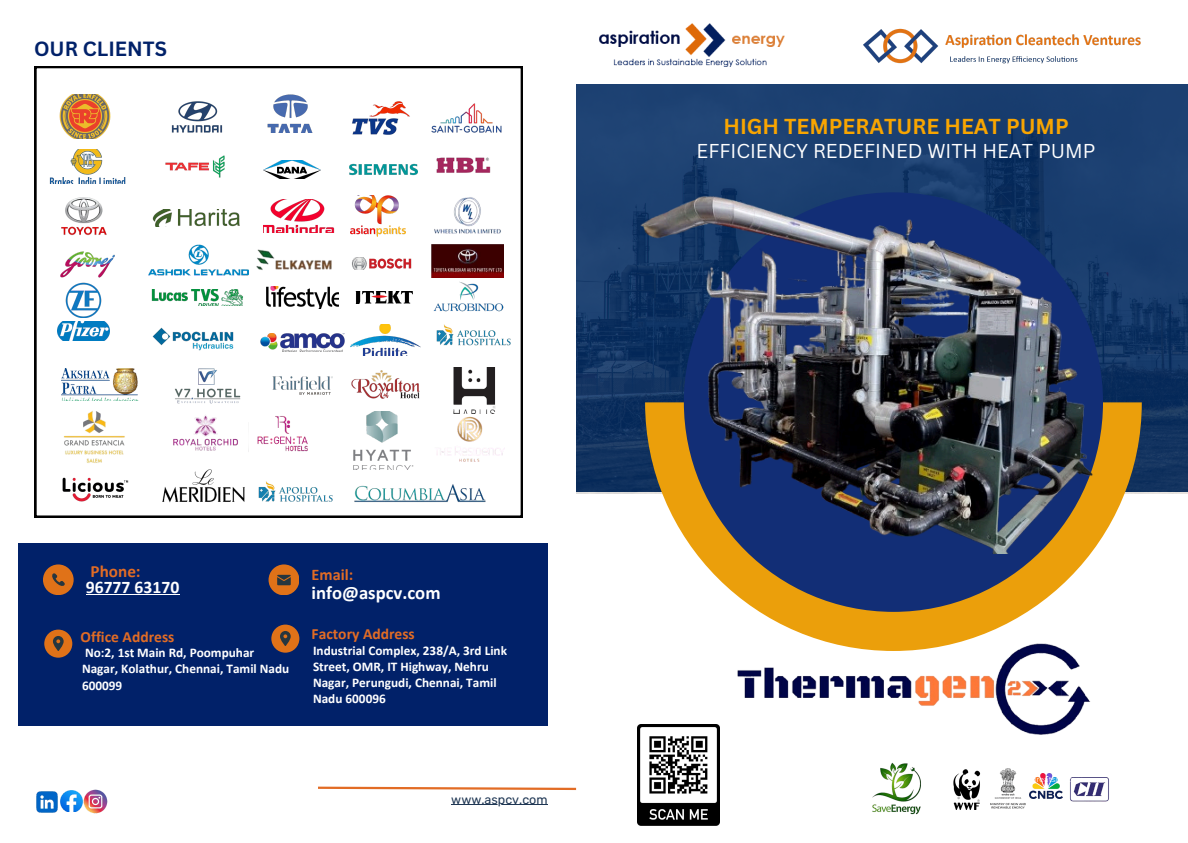
<style>
.page{position:relative;width:1188px;height:843px;background:#fff}
.page>*{position:absolute;margin:0;border:0;box-sizing:border-box;transform-origin:0 0}
.t1{font:700 21px "Canva Sans";color:#f8a501}
.t2{font:700 20px "Canva Sans";color:#012169}
.t3{font:19.5px "Canva Sans";color:#fff}
.t4{font:700 18.7px "Calibri";color:#fff}
.t5{font:700 17.7px "Calibri";color:#fff}
.t6{font:700 17.1px "Calibri";color:#e26c25}
.t7{font:700 16.2px "Calibri";color:#e26c25}
.t8{font:700 15.5px "Calibri";color:#e26c25}
.t9{font:700 13.2px/16px "Calibri";color:#fff}
.t10{font:12.5px "Rubik";color:#1e3653}
</style>
<div class="page">
<img style="left:576px;top:84px;width:612px;height:409px">
<svg style="left:696px;top:553px;width:395px;height:45px;fill:#eb9f0b"></svg>
<div style="left:684px;top:192px;width:419px;height:419px;background:#122e76;border-radius:50%"></div>
<img style="left:872px;top:775px;width:49px;height:40px">
<svg style="left:318px;top:786px;width:259px;height:4px"></svg>
<img style="left:36px;top:791px;width:22px;height:22px">
<img style="left:60px;top:790px;width:22px;height:21px">
<img style="left:82px;top:789px;width:26px;height:25px">
<div style="left:18px;top:543px;width:530px;height:182px;background:#012169"></div>
<div style="left:43px;top:564px;width:31px;height:31px;background:#e07218;border-radius:50%"></div>
<svg style="left:52px;top:573px;width:13px;height:13px"></svg>
<div style="left:269px;top:564px;width:30px;height:31px;background:#e07218;border-radius:50%"></div>
<div style="left:44px;top:629px;width:28px;height:28px;background:#e07218;border-radius:50%"></div>
<svg style="left:277px;top:574px;width:14px;height:11px"></svg>
<svg style="left:53px;top:636px;width:10px;height:14px"></svg>
<div style="left:271px;top:624px;width:28px;height:28px;background:#e07218;border-radius:50%"></div>
<svg style="left:280px;top:631px;width:11px;height:14px"></svg>
<img style="left:158px;top:517px;width:90px;height:1px">
<img style="left:249px;top:517px;width:95px;height:1px">
<img style="left:354px;top:517px;width:133px;height:1px">
<svg style="left:34px;top:66px;width:489px;height:451px"></svg>
<img style="left:594px;top:23px;width:199px;height:114px">
<img style="left:858px;top:28px;width:288px;height:138px">
<img style="left:953px;top:775px;width:27px;height:34px">
<img style="left:990px;top:775px;width:44px;height:34px">
<img style="left:1030px;top:775px;width:28px;height:22px">
<img style="left:1058px;top:777px;width:51px;height:25px">
<img style="left:636px;top:166px;width:515px;height:387px">
<img style="left:737px;top:598px;width:354px;height:177px">
<img style="left:638px;top:724px;width:82px;height:101px">
<hr style="left:451px;top:804px;width:97px;height:1px;background:#1e3653">
<hr style="left:86px;top:593px;width:93px;height:1px;background:#fff">
<p class="t2" style="left:34px;top:35px;width:134px">OUR CLIENTS</p>
<p class="t1" style="left:724px;top:111px;width:347px">HIGH TEMPERATURE HEAT PUMP</p>
<h4 class="t3" style="left:697px;top:137px;width:400px">EFFICIENCY REDEFINED WITH HEAT PUMP</h4>
<h5 class="t6" style="left:91px;top:563px;width:52px">Phone:</h5>
<h4 class="t5" style="left:86px;top:579px;width:95px">96777 63170</h4>
<p class="t7" style="left:312px;top:568px;width:43px">Email:</p>
<p class="t4" style="left:312px;top:584px;width:130px">info@aspcv.com</p>
<p class="t8" style="left:81px;top:630px;width:95px">Office Address</p>
<p class="t8" style="left:312px;top:627px;width:105px">Factory Address</p>
<p class="t9" style="left:82px;top:646px;width:209px">No:2, 1st Main Rd, Poompuhar<br>Nagar, Kolathur, Chennai, Tamil Nadu<br>600099</p>
<p class="t9" style="left:313px;top:643px;width:195px">Industrial Complex, 238/A, 3rd Link<br>Street, OMR, IT Highway, Nehru<br>Nagar, Perungudi, Chennai, Tamil<br>Nadu 600096</p>
<h5 class="t10" style="left:451px;top:791px;width:98px">www.aspcv.com</h5>
</div>
